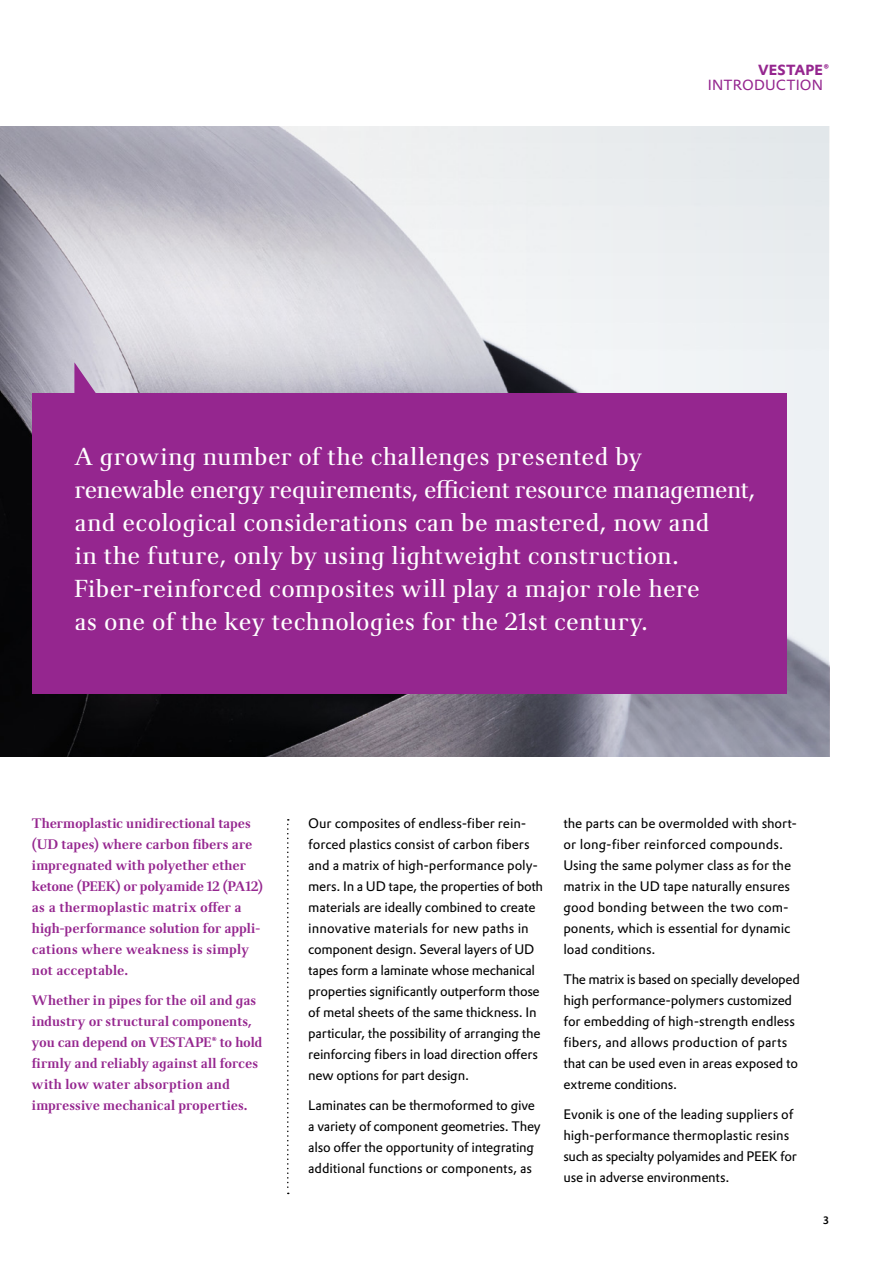
<style>
.page{position:relative;width:893px;height:1263px;background:#fff}
.page>*{position:absolute;margin:0;border:0;box-sizing:border-box;transform-origin:0 0}
.t1{font:24px/33px "Evonik Antares";letter-spacing:-.005em;color:#fff}
.t2{font:14.4px "Evonik Prokyon";letter-spacing:.01em;color:#95268f}
.t3{font:700 14.4px "Evonik Prokyon";letter-spacing:.01em;color:#95268f}
.t4{font:13.5px/21px "Evonik Prokyon";letter-spacing:-.01em;color:#000}
.t5{font:500 13.5px/21px "Evonik Antares";letter-spacing:.005em;color:#95268f}
.t6{font:500 10.5px "Evonik Prokyon";color:#000}
</style>
<div class="page">
<img style="left:0;top:126px;width:230px;height:630px">
<img style="left:230px;top:126px;width:599px;height:630px">
<svg style="left:74px;top:362px;width:30px;height:31px"></svg>
<div style="left:32px;top:393px;width:755px;height:300px;background:#95268f"></div>
<svg style="left:287px;top:819px;width:2px;height:375px"></svg>
<p class="t3" style="left:758px;top:58px;width:73px">VESTAPE®</p>
<p class="t2" style="left:708px;top:74px;width:117px">INTRODUCTION</p>
<p class="t1" style="left:74px;top:438px;width:683px">A growing number of the challenges presented by renewable energy requirements, efficient resource management, and ecological considerations can be mastered, now and<br>in the future, only by using lightweight construction.<br>Fiber-reinforced composites will play a major role here<br>as one of the key technologies for the 21st century.</p>
<p class="t5" style="left:32px;top:811px;width:233px">Thermoplastic unidirectional tapes (UD tapes) where carbon fibers are impregnated with polyether ether ketone (PEEK) or polyamide 12 (PA12) as a thermoplastic matrix offer a high-performance solution for appli&shy;cations where weakness is simply not acceptable.</p>
<p class="t5" style="left:32px;top:988px;width:232px">Whether in pipes for the oil and gas industry or structural components, you can depend on VESTAPE® to hold firmly and reliably against all forces with low water absorption and impressive mechanical properties.</p>
<p class="t4" style="left:308px;top:812px;width:236px">Our composites of endless-fiber rein&shy;forced plastics consist of carbon fibers and a matrix of high-performance poly&shy;mers. In a UD tape, the properties of both materials are ideally combined to create innovative materials for new paths in component design. Several layers of UD tapes form a laminate whose mechanical properties significantly outperform those of metal sheets of the same thickness. In particular, the possibility of arranging the reinforcing fibers in load direction offers new options for part design.</p>
<p class="t4" style="left:308px;top:1094px;width:234px">Laminates can be thermoformed to give a variety of component geometries. They also offer the opportunity of integrating additional functions or components, as</p>
<p class="t4" style="left:563px;top:812px;width:235px">the parts can be overmolded with short&shy;or long-fiber reinforced compounds.<br>Using the same polymer class as for the matrix in the UD tape naturally ensures good bonding between the two com&shy;ponents, which is essential for dynamic load conditions.</p>
<p class="t4" style="left:563px;top:968px;width:238px">The matrix is based on specially developed high performance-polymers customized for embedding of high-strength endless fibers, and allows production of parts that can be used even in areas exposed to extreme conditions.</p>
<p class="t4" style="left:563px;top:1103px;width:235px">Evonik is one of the leading suppliers of high-performance thermoplastic resins such as specialty polyamides and PEEK for use in adverse environments.</p>
<p class="t6" style="left:823px;top:1212px;width:8px">3</p>
</div>
